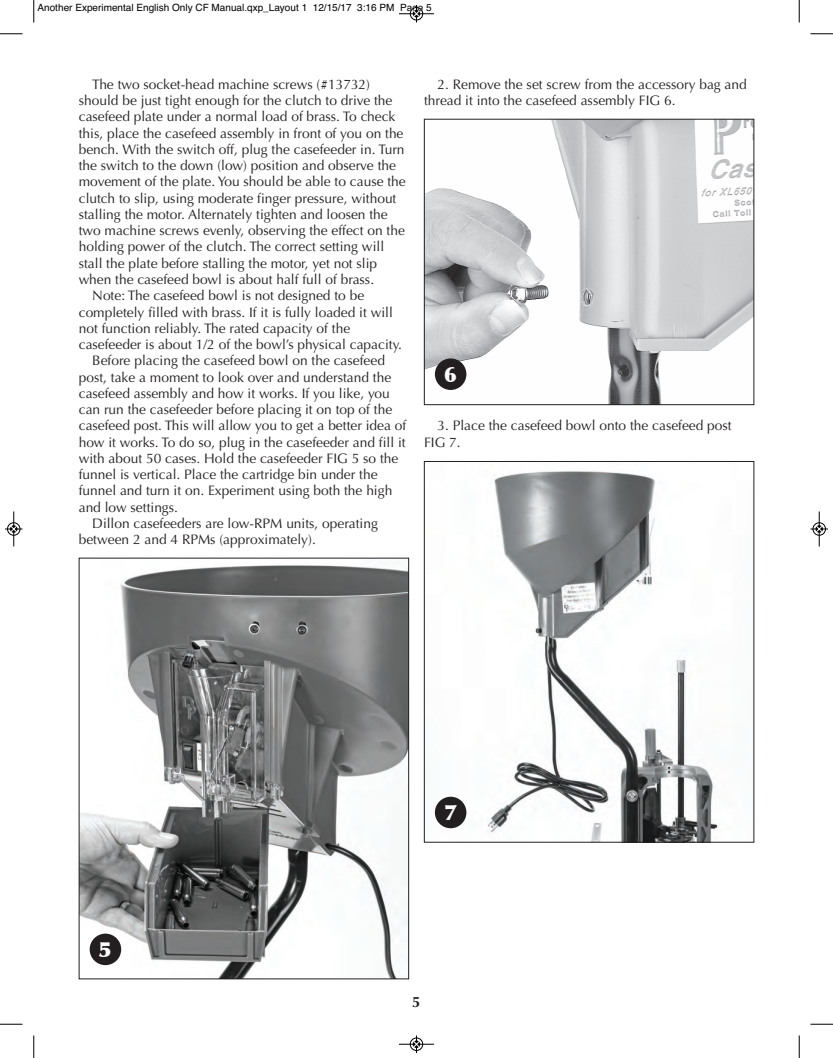
<style>
.page{position:relative;width:833px;height:1058px;background:#fff}
.page>*{position:absolute;margin:0;border:0;box-sizing:border-box;transform-origin:0 0}
.t1{font:900 21.25px "Optima";color:#fff}
.t2{font:700 15px "Optima";color:#231f20}
.t3{font:13.75px/16.2px "Optima LT Std";color:#231f20}
.t4{font:10px "Helvetica";color:#000}
</style>
<div class="page">
<img style="left:81px;top:565px;width:326px;height:412px">
<div style="left:79px;top:558px;width:330px;height:421px;border:1px solid #231f20"></div>
<img style="left:426px;top:121px;width:326px;height:282px">
<div style="left:424px;top:119px;width:330px;height:286px;border:1px solid #231f20"></div>
<img style="left:434px;top:471px;width:287px;height:369px">
<div style="left:424px;top:461px;width:330px;height:381px;border:1px solid #231f20"></div>
<div style="left:435px;top:796px;width:31px;height:32px;background:#231f20;border-radius:50%"></div>
<div style="left:435px;top:358px;width:31px;height:32px;background:#231f20;border-radius:50%"></div>
<div style="left:90px;top:933px;width:31px;height:32px;background:#231f20;border-radius:50%"></div>
<svg style="left:33px;top:0;width:2px;height:22px"></svg>
<svg style="left:0;top:33px;width:22px;height:2px"></svg>
<svg style="left:798px;top:0;width:2px;height:22px"></svg>
<svg style="left:810px;top:33px;width:22px;height:2px"></svg>
<svg style="left:33px;top:1035px;width:2px;height:23px"></svg>
<svg style="left:0;top:1023px;width:22px;height:2px"></svg>
<svg style="left:798px;top:1035px;width:2px;height:23px"></svg>
<svg style="left:810px;top:1023px;width:22px;height:2px"></svg>
<hr style="left:399px;top:14px;width:35px;height:1px;background:#000">
<div style="left:410px;top:7px;width:13px;height:13px;border:1px solid #000;border-radius:50%"></div>
<svg style="left:413px;top:5px;width:6px;height:17px"></svg>
<hr style="left:399px;top:1044px;width:35px;height:1px;background:#000">
<div style="left:410px;top:1037px;width:13px;height:13px;border:1px solid #000;border-radius:50%"></div>
<svg style="left:413px;top:1035px;width:6px;height:17px"></svg>
<hr style="left:14px;top:511px;width:1px;height:35px;background:#000">
<div style="left:7px;top:522px;width:13px;height:13px;border:1px solid #000;border-radius:50%"></div>
<svg style="left:5px;top:526px;width:17px;height:6px"></svg>
<hr style="left:819px;top:511px;width:1px;height:35px;background:#000">
<div style="left:812px;top:522px;width:13px;height:13px;border:1px solid #000;border-radius:50%"></div>
<svg style="left:810px;top:526px;width:18px;height:6px"></svg>
<p class="t4" style="left:38px;top:2px;width:396px">Another Experimental English Only CF Manual.qxp_Layout 1 12/15/17 3:16 PM Page 5</p>
<p class="t3" style="left:92px;top:77px;width:279px">The two socket-head machine screws (#13732)</p>
<p class="t3" style="left:79px;top:94px;width:315px">should be just tight enough for the clutch to drive the</p>
<p class="t3" style="left:79px;top:110px;width:318px">casefeed plate under a normal load of brass. To check</p>
<p class="t3" style="left:79px;top:126px;width:326px">this, place the casefeed assembly in front of you on the</p>
<p class="t3" style="left:79px;top:142px;width:327px">bench. With the switch off, plug the casefeeder in. Turn</p>
<p class="t3" style="left:79px;top:159px;width:319px">the switch to the down (low) position and observe the</p>
<p class="t3" style="left:79px;top:175px;width:328px">movement of the plate. You should be able to cause the</p>
<p class="t3" style="left:79px;top:191px;width:319px">clutch to slip, using moderate finger pressure, without</p>
<p class="t3" style="left:79px;top:207px;width:310px">stalling the motor. Alternately tighten and loosen the</p>
<p class="t3" style="left:79px;top:224px;width:327px">two machine screws evenly, observing the effect on the</p>
<p class="t3" style="left:79px;top:240px;width:307px">holding power of the clutch. The correct setting will</p>
<p class="t3" style="left:79px;top:256px;width:300px">stall the plate before stalling the motor, yet not slip</p>
<p class="t3" style="left:79px;top:272px;width:297px">when the casefeed bowl is about half full of brass.</p>
<p class="t3" style="left:92px;top:289px;width:273px">Note: The casefeed bowl is not designed to be</p>
<p class="t3" style="left:79px;top:305px;width:315px">completely filled with brass. If it is fully loaded it will</p>
<p class="t3" style="left:79px;top:321px;width:273px">not function reliably. The rated capacity of the</p>
<p class="t3" style="left:79px;top:337px;width:325px">casefeeder is about 1/2 of the bowl’s physical capacity.</p>
<p class="t3" style="left:92px;top:354px;width:294px">Before placing the casefeed bowl on the casefeed</p>
<p class="t3" style="left:79px;top:370px;width:314px">post, take a moment to look over and understand the</p>
<p class="t3" style="left:79px;top:386px;width:312px">casefeed assembly and how it works. If you like, you</p>
<p class="t3" style="left:79px;top:402px;width:315px">can run the casefeeder before placing it on top of the</p>
<p class="t3" style="left:79px;top:419px;width:329px">casefeed post. This will allow you to get a better idea of</p>
<p class="t3" style="left:79px;top:435px;width:328px">how it works. To do so, plug in the casefeeder and fill it</p>
<p class="t3" style="left:79px;top:451px;width:321px">with about 50 cases. Hold the casefeeder FIG 5 so the</p>
<p class="t3" style="left:79px;top:467px;width:300px">funnel is vertical. Place the cartridge bin under the</p>
<p class="t3" style="left:79px;top:484px;width:315px">funnel and turn it on. Experiment using both the high</p>
<p class="t3" style="left:79px;top:500px;width:101px">and low settings.</p>
<p class="t3" style="left:92px;top:516px;width:287px">Dillon casefeeders are low-RPM units, operating</p>
<p class="t3" style="left:79px;top:532px;width:238px">between 2 and 4 RPMs (approximately).</p>
<p class="t3" style="left:424px;top:77px;width:324px;text-indent:14px">2. Remove the set screw from the accessory bag and thread it into the casefeed assembly FIG 6.</p>
<h1 class="t1" style="left:444px;top:361px;width:14px">6</h1>
<p class="t3" style="left:424px;top:419px;width:309px;text-indent:14px">3. Place the casefeed bowl onto the casefeed post<br>FIG 7.</p>
<h1 class="t1" style="left:99px;top:936px;width:14px">5</h1>
<h1 class="t1" style="left:444px;top:799px;width:14px">7</h1>
<p class="t2" style="left:412px;top:992px;width:10px">5</p>
</div>
